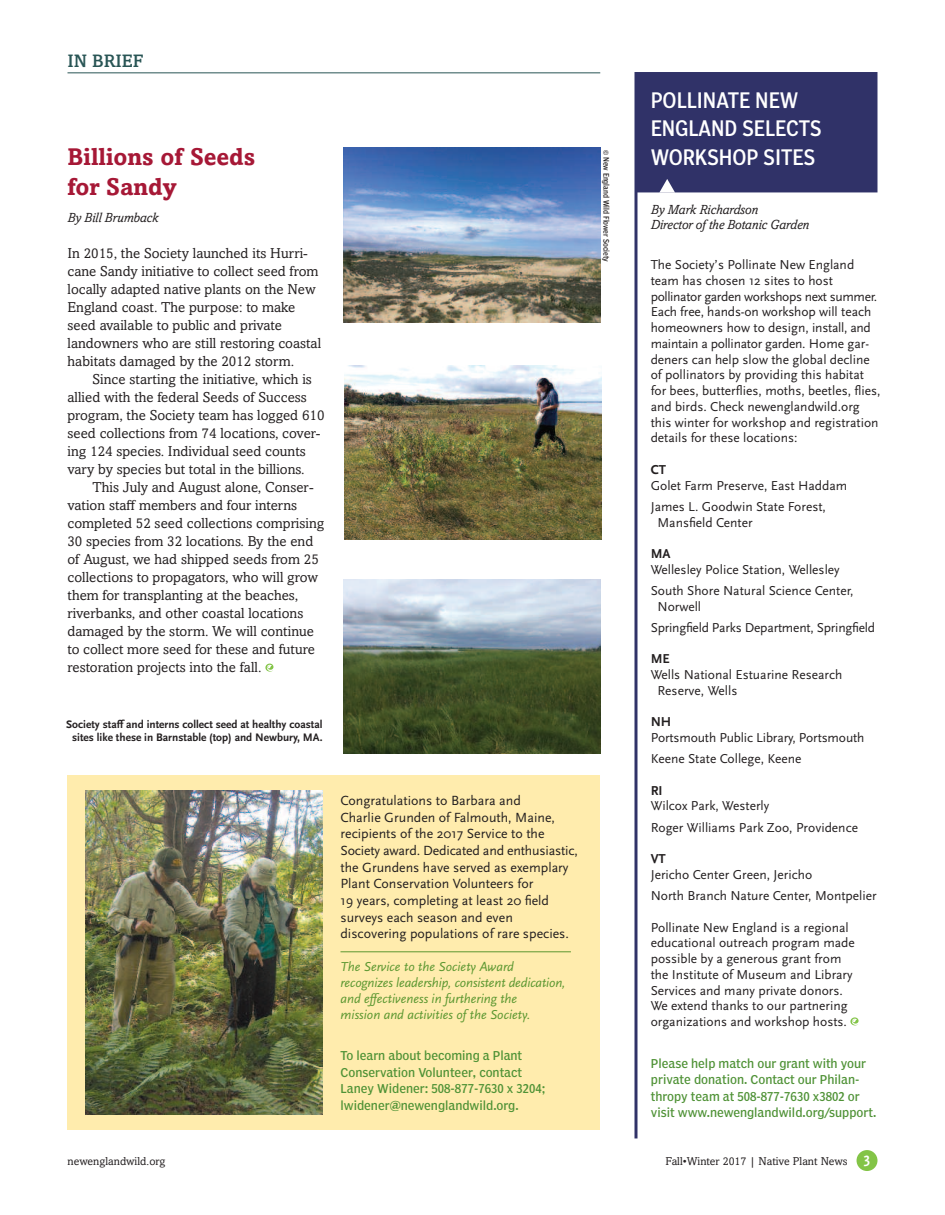
<style>
.page{position:relative;width:945px;height:1215px;background:#fff}
.page>*{position:absolute;margin:0;border:0;box-sizing:border-box;transform-origin:0 0}
.t1{font:700 24px/30.2px "Amasis MT Std";color:#a61836}
.t2{font:21px/28.5px "Poynter Agate One Comp";color:#fff}
.t3{font:500 18px "Amasis MT Std";color:#295555}
.t4{font:14.4px/18px "Amasis MT Std";color:#231f20}
.t5{font:13.8px/16.6px "Scala Sans OT";color:#231f20}
.t6{font:13.5px/15.8px "Scala Sans OT";color:#231f20}
.t7{font:italic 13.5px/16.2px "Scala Sans OT";color:#5c9731}
.t8{font:italic 13.5px/15px "Amasis MT Std";letter-spacing:-.015em;color:#231f20}
.t9{font:700 13.5px "Scala Sans OT";color:#231f20}
.t10{font:condensed 12px/16.5px "Poynter Agate One";color:#4f9236}
.t11{font:700 11.4px/13.6px "Scala Sans OT";color:#231f20;text-align:center}
.t12{font:11.4px "Amasis MT Std";color:#231f20}
.t13{font:7.5px "Poynter Agate One Comp";color:#231f20}
.s1{font-family:"Scala Sans OT";font-weight:700;font-size:15px;color:#fff}
</style>
<div class="page">
<hr style="left:67px;top:72px;width:533px;height:1px;background:#295555">
<div style="left:857px;top:1150px;width:21px;height:21px;background:#83c447;border-radius:50%"></div>
<svg style="left:266px;top:663px;width:8px;height:8px"></svg>
<div style="left:638px;top:72px;width:240px;height:121px;background:#303268"></div>
<svg style="left:634px;top:72px;width:4px;height:1066px;background:#60628b"></svg>
<svg style="left:851px;top:1017px;width:8px;height:9px"></svg>
<div style="left:68px;top:775px;width:532px;height:354px;background:#ffecad"></div>
<img style="left:344px;top:148px;width:256px;height:174px">
<img style="left:345px;top:366px;width:257px;height:174px">
<img style="left:343px;top:579px;width:257px;height:174px">
<img style="left:86px;top:790px;width:237px;height:325px">
<hr style="left:340px;top:951px;width:231px;height:1px;background:#5c9731">
<h3 class="t3" style="left:68px;top:54px;width:78px">IN BRIEF</h3>
<h1 class="t1" style="left:67px;top:144px;width:189px">Billions of Seeds for Sandy</h1>
<p class="t8" style="left:67px;top:211px;width:93px">By Bill Brumback</p>
<p class="t4" style="left:67px;top:245px;width:255px">In 2015, the Society launched its Hurri&shy;cane Sandy initiative to collect seed from locally adapted native plants on the New England coast. The purpose: to make seed available to public and private landowners who are still restoring coastal habitats damaged by the 2012 storm.</p>
<p class="t4" style="left:67px;top:371px;width:258px;text-indent:25px">Since starting the initiative, which is allied with the federal Seeds of Success program, the Society team has logged 610 seed collections from 74 locations, cover&shy;ing 124 species. Individual seed counts vary by species but total in the billions.</p>
<p class="t4" style="left:67px;top:479px;width:258px;text-indent:25px">This July and August alone, Conser&shy;vation staff members and four interns completed 52 seed collections comprising 30 species from 32 locations. By the end of August, we had shipped seeds from 25 collections to propagators, who will grow them for transplanting at the beaches, riverbanks, and other coastal locations damaged by the storm. We will continue to collect more seed for these and future restoration projects into the fall.</p>
<p class="t11" style="left:66px;top:718px;width:258px">Society staffand interns collect seed at healthy coastal sites like these in barnstable (top) and Newbury, Ma.</p>
<p class="t5" style="left:340px;top:793px;width:239px">Congratulations to barbara and<br>Charlie Grunden of falmouth, maine, recipients of the 2017 service to the society award. dedicated and enthusiastic, the Grundens have served as exemplary plant Conservation Volunteers for<br>19 years, completing at least 20 field surveys each season and even discovering populations of rare species.</p>
<p class="t7" style="left:340px;top:959px;width:227px">The Service to the Society Award recognizes leadership, consistent dedication, and effectiveness in furthering the<br>mission and activities of the Society.</p>
<p class="t10" style="left:340px;top:1048px;width:207px">To learn about becoming a Plant Conservation Volunteer, contact Laney Widener: 508-877-7630 x 3204; lwidener@newenglandwild.org.</p>
<p class="t13" style="left:610px;top:150px;width:114px;rotate:90deg">© New England Wild Flower Society</p>
<h2 class="t2" style="left:651px;top:86px;width:173px">POLLINATE NEW<br>ENGLAND SELECTS<br>WORKSHOP SITES</h2>
<p class="t8" style="left:651px;top:203px;width:160px">By Mark Richardson<br>Director of the Botanic Garden</p>
<p class="t6" style="left:651px;top:257px;width:232px">the society’s pollinate new england team has chosen 12 sites to host pollinator garden workshops next summer. each free, hands-on workshop will teach homeowners how to design, install, and maintain a pollinator garden. Home gar&shy;deners can help slow the global decline of pollinators by providing this habitat for bees, butterflies, moths, beetles, flies, and birds. Check newenglandwild.org this winter for workshop and registration details for these locations:</p>
<p class="t9" style="left:651px;top:463px;width:17px">ct</p>
<p class="t6" style="left:651px;top:475px;width:198px;line-height:21.1px">Golet farm preserve, east Haddam<br>James l. Goodwin state forest,</p>
<p class="t6" style="left:657px;top:515px;width:97px">mansfield Center</p>
<p class="t9" style="left:651px;top:547px;width:21px">Ma</p>
<p class="t6" style="left:651px;top:559px;width:204px;line-height:21.1px">wellesley police station, wellesley south shore natural science Center,</p>
<p class="t6" style="left:651px;top:596px;width:226px;line-height:21.1px;text-indent:7px">norwell<br>springfield parks department, springfield</p>
<p class="t9" style="left:651px;top:653px;width:21px">Me</p>
<p class="t6" style="left:657px;top:667px;width:187px;text-indent:-7px">wells national estuarine research reserve, wells</p>
<p class="t9" style="left:651px;top:716px;width:22px">Nh</p>
<p class="t6" style="left:651px;top:727px;width:215px;line-height:21.1px">portsmouth public library, portsmouth<br>Keene state College, Keene</p>
<p class="t9" style="left:651px;top:784px;width:13px">rI</p>
<p class="t6" style="left:651px;top:796px;width:209px;line-height:21.1px">wilcox park, westerly<br>roger williams park Zoo, providence</p>
<p class="t9" style="left:651px;top:852px;width:17px">vt</p>
<p class="t6" style="left:651px;top:864px;width:228px;line-height:21.1px">Jericho Center Green, Jericho<br>north branch nature Center, montpelier</p>
<p class="t6" style="left:651px;top:920px;width:206px">pollinate new england is a regional educational outreach program made possible by a generous grant from the institute of museum and library services and many private donors. we extend thanks to our partnering organizations and workshop hosts.</p>
<p class="t10" style="left:651px;top:1055px;width:227px">Please help match our grant with your private donation. Contact our Philan&shy;thropy team at 508-877-7630 x3802 or visit www.newenglandwild.org/support.</p>
<p class="t12" style="left:67px;top:1157px;width:99px">newenglandwild.org</p>
<p class="t12" style="left:666px;top:1157px;width:206px">Fall•Winter 2017 | Native Plant News <span class="s1">3</span></p>
</div>
